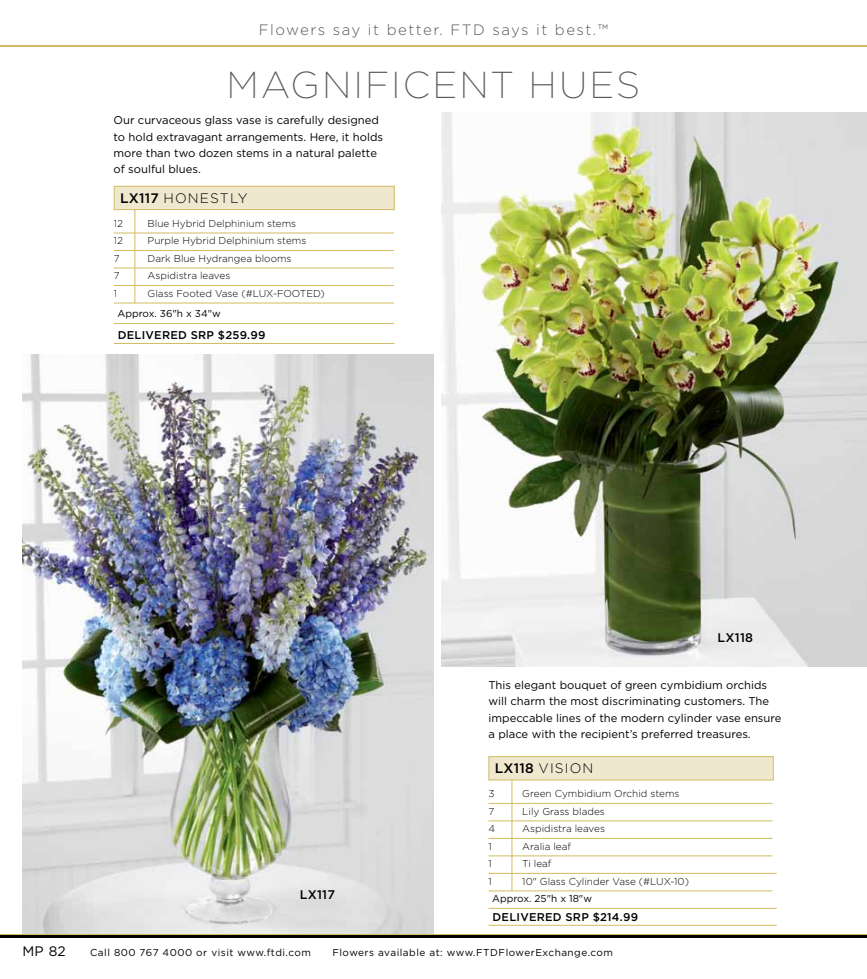
<style>
.page{position:relative;width:867px;height:979px;background:#fff}
.page>*{position:absolute;margin:0;border:0;box-sizing:border-box;transform-origin:0 0}
.t1{font:200 37.5px "Gotham";letter-spacing:.055em;color:#58595b}
.t2{font:300 15px "Gotham";letter-spacing:.1em;color:#58595b}
.t3{font:300 13.75px "Gotham";letter-spacing:.08em;color:#000}
.t4{font:13.75px "Gotham";color:#000}
.t5{font:500 12.5px "Gotham";letter-spacing:.02em;color:#000}
.t6{font:11.25px/16.2px "Gotham";color:#000}
.t7{font:500 11.25px "Gotham";letter-spacing:.02em;color:#000}
.t8{font:300 10px "Gotham";color:#000}
.t9{font:10px "Gotham";letter-spacing:.05em;color:#000}
.s1{font-weight:500}
</style>
<div class="page">
<img style="left:22px;top:355px;width:411px;height:579px">
<img style="left:441px;top:112px;width:425px;height:554px">
<div style="left:114px;top:186px;width:280px;height:24px;background:#efe8cf;border:1px solid #d1bc61"></div>
<hr style="left:114px;top:233px;width:280px;height:1px;background:#d1bc61">
<hr style="left:114px;top:250px;width:280px;height:1px;background:#d1bc61">
<hr style="left:114px;top:268px;width:280px;height:1px;background:#d1bc61">
<hr style="left:114px;top:285px;width:280px;height:1px;background:#d1bc61">
<hr style="left:114px;top:303px;width:280px;height:1px;background:#d1bc61">
<hr style="left:114px;top:323px;width:280px;height:1px;background:#d1bc61">
<hr style="left:114px;top:343px;width:280px;height:1px;background:#d1bc61">
<hr style="left:134px;top:210px;width:1px;height:93px;background:#d1bc61">
<div style="left:488px;top:756px;width:285px;height:24px;background:#efe8cf;border:1px solid #d1bc61"></div>
<hr style="left:488px;top:803px;width:284px;height:1px;background:#d1bc61">
<hr style="left:488px;top:820px;width:284px;height:1px;background:#d1bc61">
<hr style="left:488px;top:838px;width:284px;height:1px;background:#d1bc61">
<hr style="left:488px;top:855px;width:284px;height:1px;background:#d1bc61">
<hr style="left:488px;top:873px;width:288px;height:1px;background:#d1bc61">
<hr style="left:488px;top:890px;width:284px;height:1px;background:#d1bc61">
<hr style="left:488px;top:908px;width:288px;height:1px;background:#d1bc61">
<hr style="left:488px;top:925px;width:288px;height:1px;background:#d1bc61">
<hr style="left:511px;top:780px;width:1px;height:110px;background:#d1bc61">
<hr style="left:0;top:45px;width:866px;height:1px;background:#d1bc61">
<hr style="left:0;top:934px;width:866px;height:2px;background:#d1bc61">
<hr style="left:0;top:935px;width:866px;height:2px;background:#000">
<h2 class="t2" style="left:259px;top:20px;width:215px">Flowers say it better. FTD</h2>
<h2 class="t2" style="left:492px;top:20px;width:117px">says it best.™</h2>
<h1 class="t1" style="left:226px;top:61px;width:415px">MAGNIFICENT HUES</h1>
<p class="t6" style="left:113px;top:112px;width:271px">Our curvaceous glass vase is carefully designed to hold extravagant arrangements. Here, it holds more than two dozen stems in a natural palette of soulful blues.</p>
<p class="t3" style="left:120px;top:189px;width:129px"><span class="s1">LX117</span> honestly</p>
<p class="t8" style="left:114px;top:217px;width:11px">12</p>
<p class="t8" style="left:148px;top:217px;width:150px">Blue Hybrid Delphinium stems</p>
<p class="t8" style="left:114px;top:234px;width:11px">12</p>
<p class="t8" style="left:148px;top:234px;width:160px">Purple Hybrid Delphinium stems</p>
<p class="t8" style="left:114px;top:252px;width:7px">7</p>
<p class="t8" style="left:148px;top:252px;width:145px">Dark Blue Hydrangea blooms</p>
<p class="t8" style="left:114px;top:269px;width:7px">7</p>
<p class="t8" style="left:148px;top:269px;width:84px">Aspidistra leaves</p>
<p class="t8" style="left:114px;top:287px;width:5px">1</p>
<p class="t8" style="left:148px;top:287px;width:179px">Glass Footed Vase (#LUX-Footed)</p>
<p class="t9" style="left:117px;top:307px;width:105px">Approx. 36"h x 34"w</p>
<p class="t7" style="left:118px;top:328px;width:149px">DELIVERED SRP $259.99</p>
<p class="t4" style="left:22px;top:942px;width:45px">MP 82</p>
<p class="t5" style="left:717px;top:629px;width:37px">LX118</p>
<p class="t5" style="left:299px;top:886px;width:37px">LX117</p>
<p class="t6" style="left:488px;top:677px;width:294px">This elegant bouquet of green cymbidium orchids will charm the most discriminating customers. The impeccable lines of the modern cylinder vase ensure a place with the recipient’s preferred treasures.</p>
<p class="t3" style="left:494px;top:759px;width:100px"><span class="s1">LX118</span> vi si on</p>
<p class="t8" style="left:488px;top:787px;width:26px">3 G</p>
<p class="t8" style="left:530px;top:787px;width:151px">reen Cymbidium Orchid stems</p>
<p class="t8" style="left:488px;top:805px;width:7px">7</p>
<p class="t8" style="left:522px;top:805px;width:84px">Lily G rass blades</p>
<p class="t8" style="left:488px;top:822px;width:8px">4</p>
<p class="t8" style="left:522px;top:822px;width:84px">Aspidistra leaves</p>
<p class="t8" style="left:488px;top:840px;width:5px">1</p>
<p class="t8" style="left:522px;top:840px;width:50px">Aralia leaf</p>
<p class="t8" style="left:488px;top:857px;width:5px">1</p>
<p class="t8" style="left:522px;top:857px;width:31px">Ti leaf</p>
<p class="t8" style="left:488px;top:875px;width:5px">1</p>
<p class="t8" style="left:522px;top:875px;width:168px">10" Glass Cylinder Vase (#LUX-10)</p>
<p class="t9" style="left:492px;top:892px;width:101px">Approx. 25"h x 18"w</p>
<p class="t7" style="left:492px;top:909px;width:147px">DELIVERED SRP $214.99</p>
<p class="t9" style="left:90px;top:946px;width:222px">Call 800 767 4000 or visit www.ftdi.com</p>
<p class="t9" style="left:332px;top:946px;width:282px">Flowers available at: www.FTDFlowerExchange.com</p>
</div>
